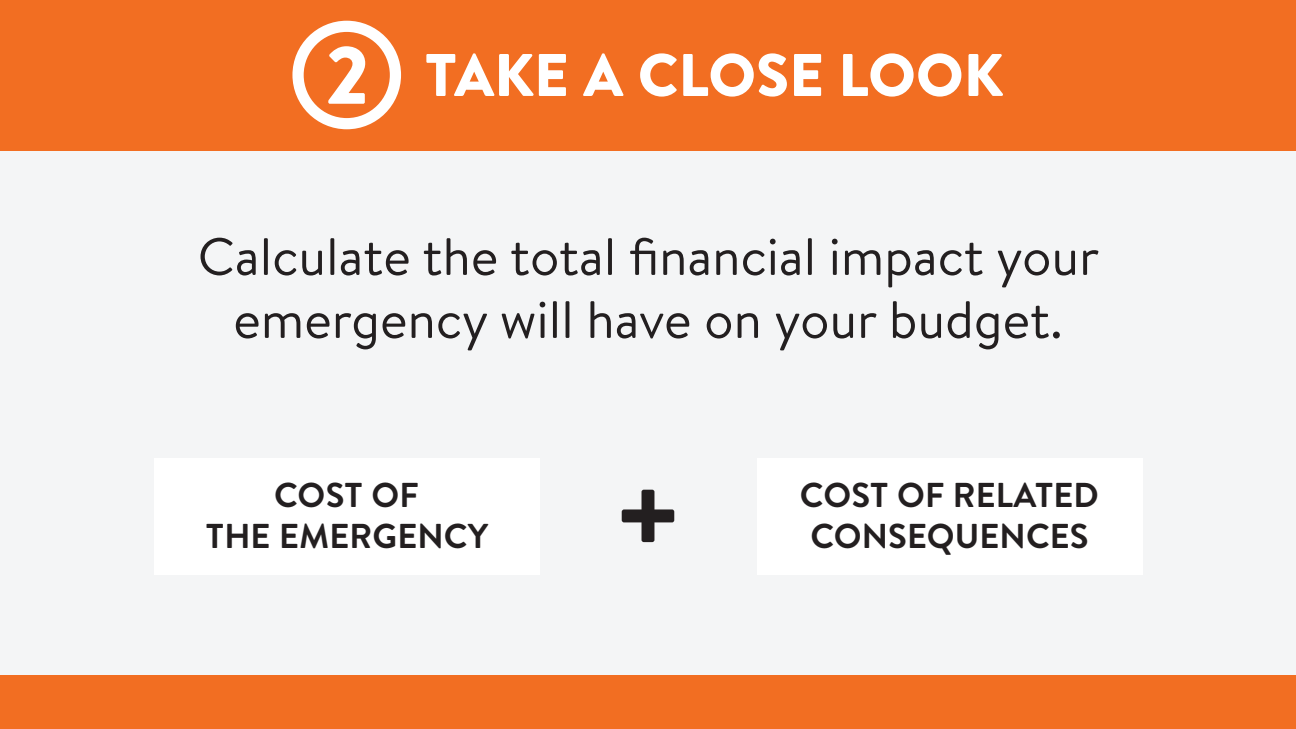
<style>
.page{position:relative;width:1296px;height:729px;background:#f4f5f6}
.page>*{position:absolute;margin:0;border:0;box-sizing:border-box;transform-origin:0 0}
.t1{font:900 60px "Brandon Text";color:#fff}
.t2{font:52.5px/63px "Brandon Text";color:#231f20;text-align:center}
.t3{font:700 34.5px/41.4px "Brandon Text";letter-spacing:.005em;color:#231f20;text-align:center}
</style>
<div class="page">
<div style="left:757px;top:458px;width:385px;height:117px;background:#fff"></div>
<div style="left:154px;top:458px;width:386px;height:117px;background:#fff"></div>
<div style="left:0;top:675px;width:1296px;height:54px;background:#f26e22"></div>
<svg style="left:622px;top:490px;width:52px;height:52px"></svg>
<div style="left:0;top:0;width:1296px;height:150px;background:#f26e22"></div>
<div style="left:292px;top:21px;width:109px;height:108px;background:#fff;border-radius:50%"></div>
<div style="left:304px;top:32px;width:86px;height:86px;background:#f26e22;border-radius:50%"></div>
<svg style="left:328px;top:46px;width:37px;height:58px"></svg>
<p class="t1" style="left:425px;top:33px;width:580px">TAKE A CLOSE LOOK</p>
<p class="t2" style="left:198px;top:223px;width:903px">Calculate the total financial impact your emergency will have on your budget.</p>
<p class="t3" style="left:206px;top:473px;width:284px">COST OF<br>THE EMERGENCY</p>
<p class="t3" style="left:800px;top:473px;width:301px">COST OF RELATED<br>CONSEQUENCES</p>
</div>
